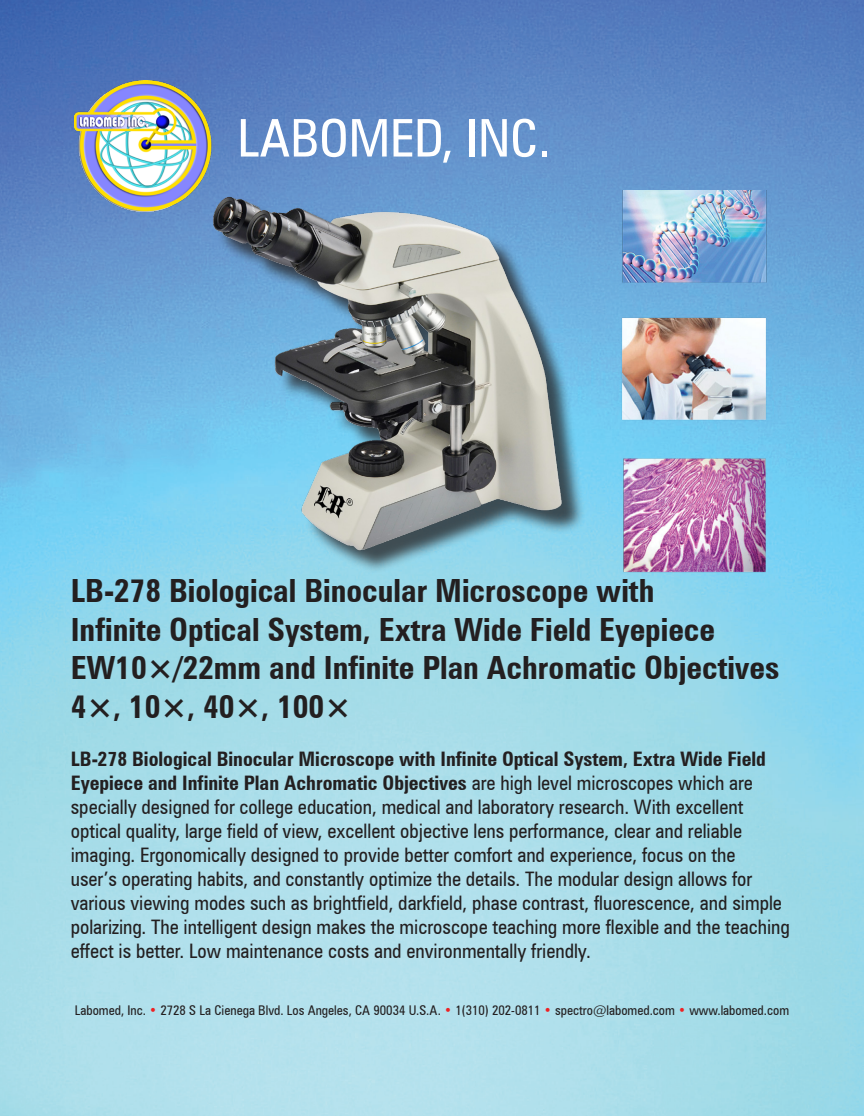
<style>
.page{position:relative;width:864px;height:1116px;background:#fff}
.page>*{position:absolute;margin:0;border:0;box-sizing:border-box;transform-origin:0 0}
.t1{font:condensed 52px "Zurich BT";color:#fff}
.t2{font:700 condensed 32px/38.4px "Zurich BT";color:#231f20}
.t3{font:condensed 20px/24px "Zurich BT";color:#231f20}
.t4{font:condensed 13.4px "Zurich BT";color:#231f20}
.s1{font-weight:700}
.s2{color:#ee2123}
</style>
<div class="page">
<img style="left:0;top:0;width:864px;height:1116px">
<img style="left:75px;top:81px;width:143px;height:131px">
<img style="left:622px;top:191px;width:153px;height:387px">
<img style="left:194px;top:162px;width:396px;height:429px">
<h1 class="t1" style="left:237px;top:106px;width:315px">LABOMED, INC.</h1>
<p class="t2" style="left:71px;top:571px;width:710px">LB-278 Biological Binocular Microscope with<br>Infinite Optical System, Extra Wide Field Eyepiece EW10×/22mm and Infinite Plan Achromatic Objectives 4×, 10×, 40×, 100×</p>
<p class="t3" style="left:71px;top:746px;width:721px"><span class="s1">LB-278 Biological Binocular Microscope with Infinite Optical System, Extra Wide Field Eyepiece and Infinite Plan Achromatic Objectives</span> are high level microscopes which are specially designed for college education, medical and laboratory research. With excellent optical quality, large field of view, excellent objective lens performance, clear and reliable imaging. Ergonomically designed to provide better comfort and experience, focus on the<br>user’s operating habits, and constantly optimize the details. The modular design allows for various viewing modes such as brightfield, darkfield, phase contrast, fluorescence, and simple polarizing. The intelligent design makes the microscope teaching more flexible and the teaching effect is better. Low maintenance costs and environmentally friendly.</p>
<p class="t4" style="left:75px;top:1002px;width:716px">Labomed, Inc. <span class="s2">•</span> 2728 S La Cienega Blvd. Los Angeles, CA 90034 U.S.A. <span class="s2">•</span> 1(310) 202-0811 <span class="s2">•</span> spectro@labomed.com <span class="s2">•</span> www.labomed.com</p>
</div>
